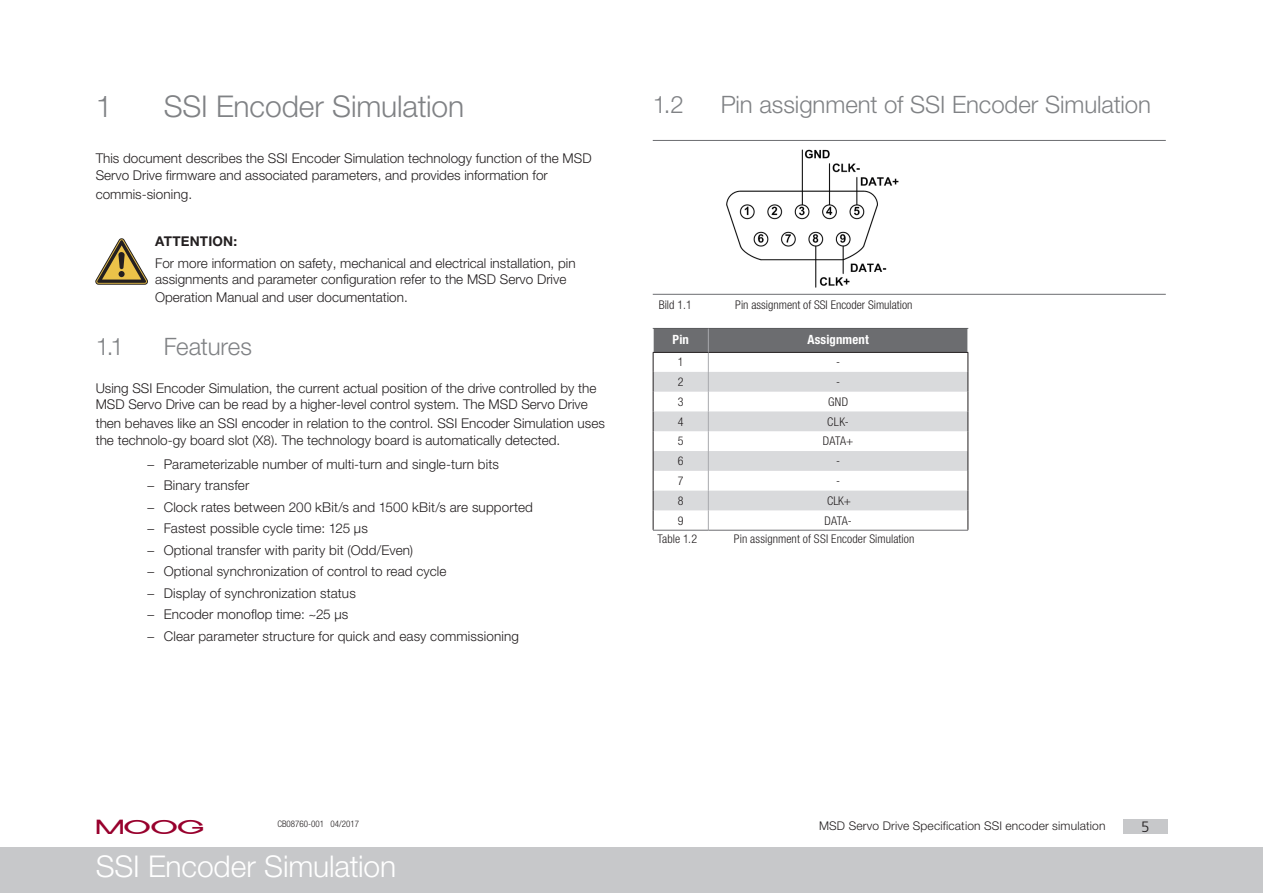
<style>
.page{position:relative;width:1263px;height:893px;background:#fff}
.page>*{position:absolute;margin:0;border:0;box-sizing:border-box;transform-origin:0 0}
.t1{font:300 30px "Helvetica Neue LT Std";letter-spacing:-.005em;color:#808285}
._2012_Musterseite_Ko{font:300 30px "Helvetica Neue LT Std";letter-spacing:-.005em;color:#fff}
.t2{font:300 24px "Helvetica Neue LT Std";letter-spacing:-.005em;color:#808285}
.t3{font:18px "Moogo";color:#98012d}
.t4{font:300 15px "Frutiger LT Std";color:#231f20}
._2012_Haupttext{font:300 13.5px/17.7px "Helvetica Neue LT Std";color:#231f20}
._2012_Signalwort_FT{font:300 13.5px/16.4px "Helvetica Neue LT Std";color:#231f20}
._2012_Signalwort{font:700 13.5px "Helvetica Neue LT Std";letter-spacing:.01em;color:#231f20}
._2012_Tabelle_Daten{font:700 condensed 12.75px "Helvetica Neue LT Std";letter-spacing:.01em;color:#fff}
._2012_Tabelle_Zentri{font:300 condensed 12px "Helvetica Neue LT Std";color:#231f20}
._2012_Musterseite_Te{font:300 12px "Helvetica Neue LT Std";letter-spacing:.015em;color:#231f20}
._2012_Musterseite_ID{font:300 condensed 9px "Helvetica Neue LT Std";color:#231f20}
</style>
<div class="page">
<div style="left:0;top:848px;width:1263px;height:45px;background:#c7c8ca"></div>
<div style="left:1123px;top:819px;width:44px;height:14px;background:#c7c8ca"></div>
<svg style="left:96px;top:239px;width:52px;height:45px"></svg>
<hr style="left:653px;top:140px;width:513px;height:1px;background:#6c6d70">
<hr style="left:653px;top:294px;width:513px;height:1px;background:#6c6d70">
<img style="left:727px;top:149px;width:171px;height:139px">
<svg style="left:653px;top:328px;width:316px;height:202px"></svg>
<hr style="left:653px;top:530px;width:55px;height:1px;background:#6c6d70">
<hr style="left:708px;top:530px;width:260px;height:1px;background:#6c6d70">
<p class="t1" style="left:96px;top:88px;width:18px">1</p>
<p class="t1" style="left:164px;top:88px;width:302px">SSI Encoder Simulation</p>
<p class="_2012_Haupttext" style="left:96px;top:149px;width:497px">This document describes the SSI Encoder Simulation technology function of the MSD<br>Servo Drive firmware and associated parameters, and provides information for commis-sioning.</p>
<p class="_2012_Signalwort" style="left:155px;top:233px;width:84px">ATTENTION:</p>
<p class="_2012_Signalwort_FT" style="left:155px;top:255px;width:422px">For more information on safety, mechanical and electrical installation, pin assignments and parameter configuration refer to the MSD Servo Drive</p>
<p class="_2012_Signalwort_FT" style="left:155px;top:289px;width:254px">Operation Manual and user documentation.</p>
<p class="t2" style="left:96px;top:331px;width:30px">1.1</p>
<p class="t2" style="left:164px;top:331px;width:90px">Features</p>
<p class="_2012_Haupttext" style="left:96px;top:380px;width:502px;line-height:16.4px">Using SSI Encoder Simulation, the current actual position of the drive controlled by the<br>MSD Servo Drive can be read by a higher-level control system. The MSD Servo Drive</p>
<p class="_2012_Haupttext" style="left:96px;top:414px;width:511px;line-height:17.2px">then behaves like an SSI encoder in relation to the control. SSI Encoder Simulation uses the technolo-gy board slot (X8). The technology board is automatically detected.</p>
<p class="_2012_Haupttext" style="left:147px;top:455px;width:354px">− Parameterizable number of multi-turn and single-turn bits</p>
<p class="_2012_Haupttext" style="left:147px;top:476px;width:104px">− Binary transfer</p>
<p class="_2012_Haupttext" style="left:147px;top:498px;width:388px">− Clock rates between 200 kBit/s and 1500 kBit/s are supported</p>
<p class="_2012_Haupttext" style="left:147px;top:519px;width:223px">− Fastest possible cycle time: 125 µs</p>
<p class="_2012_Haupttext" style="left:147px;top:541px;width:268px">− Optional transfer with parity bit (Odd/Even)</p>
<p class="_2012_Haupttext" style="left:147px;top:562px;width:301px">− Optional synchronization of control to read cycle</p>
<p class="_2012_Haupttext" style="left:147px;top:584px;width:211px">− Display of synchronization status</p>
<p class="_2012_Haupttext" style="left:147px;top:605px;width:203px">− Encoder monoflop time: ~25 µs</p>
<p class="_2012_Haupttext" style="left:147px;top:627px;width:374px">− Clear parameter structure for quick and easy commissioning</p>
<p class="t2" style="left:653px;top:90px;width:33px">1.2</p>
<p class="t2" style="left:721px;top:90px;width:432px">Pin assignment of SSI Encoder Simulation</p>
<p class="_2012_Tabelle_Zentri" style="left:659px;top:298px;width:35px">Bild 1.1</p>
<p class="_2012_Tabelle_Zentri" style="left:735px;top:298px;width:179px">Pin assignment of SSI Encoder Simulation</p>
<p class="_2012_Tabelle_Daten" style="left:673px;top:332px;width:18px">Pin</p>
<p class="_2012_Tabelle_Daten" style="left:807px;top:332px;width:63px">Assignment</p>
<p class="_2012_Tabelle_Zentri" style="left:678px;top:355px;width:7px">1</p>
<p class="_2012_Tabelle_Zentri" style="left:836px;top:355px;width:5px">-</p>
<p class="_2012_Tabelle_Zentri" style="left:678px;top:375px;width:7px">2</p>
<p class="_2012_Tabelle_Zentri" style="left:836px;top:375px;width:5px">-</p>
<p class="_2012_Tabelle_Zentri" style="left:678px;top:395px;width:7px">3</p>
<p class="_2012_Tabelle_Zentri" style="left:828px;top:395px;width:22px">GND</p>
<p class="_2012_Tabelle_Zentri" style="left:678px;top:414px;width:7px">4</p>
<p class="_2012_Tabelle_Zentri" style="left:827px;top:414px;width:23px">CLK-</p>
<p class="_2012_Tabelle_Zentri" style="left:678px;top:434px;width:7px">5</p>
<p class="_2012_Tabelle_Zentri" style="left:823px;top:434px;width:32px">DATA+</p>
<p class="_2012_Tabelle_Zentri" style="left:678px;top:454px;width:7px">6</p>
<p class="_2012_Tabelle_Zentri" style="left:836px;top:454px;width:5px">-</p>
<p class="_2012_Tabelle_Zentri" style="left:678px;top:474px;width:7px">7</p>
<p class="_2012_Tabelle_Zentri" style="left:836px;top:474px;width:5px">-</p>
<p class="_2012_Tabelle_Zentri" style="left:678px;top:494px;width:7px">8</p>
<p class="_2012_Tabelle_Zentri" style="left:827px;top:494px;width:25px">CLK+</p>
<p class="_2012_Tabelle_Zentri" style="left:678px;top:513px;width:7px">9</p>
<p class="_2012_Tabelle_Zentri" style="left:824px;top:513px;width:29px">DATA-</p>
<p class="_2012_Tabelle_Zentri" style="left:657px;top:532px;width:41px">Table 1.2</p>
<p class="_2012_Tabelle_Zentri" style="left:734px;top:532px;width:182px">Pin assignment of SSI Encoder Simulation</p>
<h3 class="t3" style="left:97px;top:817px;width:108px">MOOG</h3>
<p class="_2012_Musterseite_ID" style="left:277px;top:819px;width:83px">CB08760-001 04/2017</p>
<p class="_2012_Musterseite_Ko" style="left:96px;top:848px;width:302px">SSI Encoder Simulation</p>
<p class="_2012_Musterseite_Te" style="left:819px;top:818px;width:288px">MSD Servo Drive Specification SSI encoder simulation</p>
<p class="t4" style="left:1141px;top:819px;width:10px">5</p>
</div>
